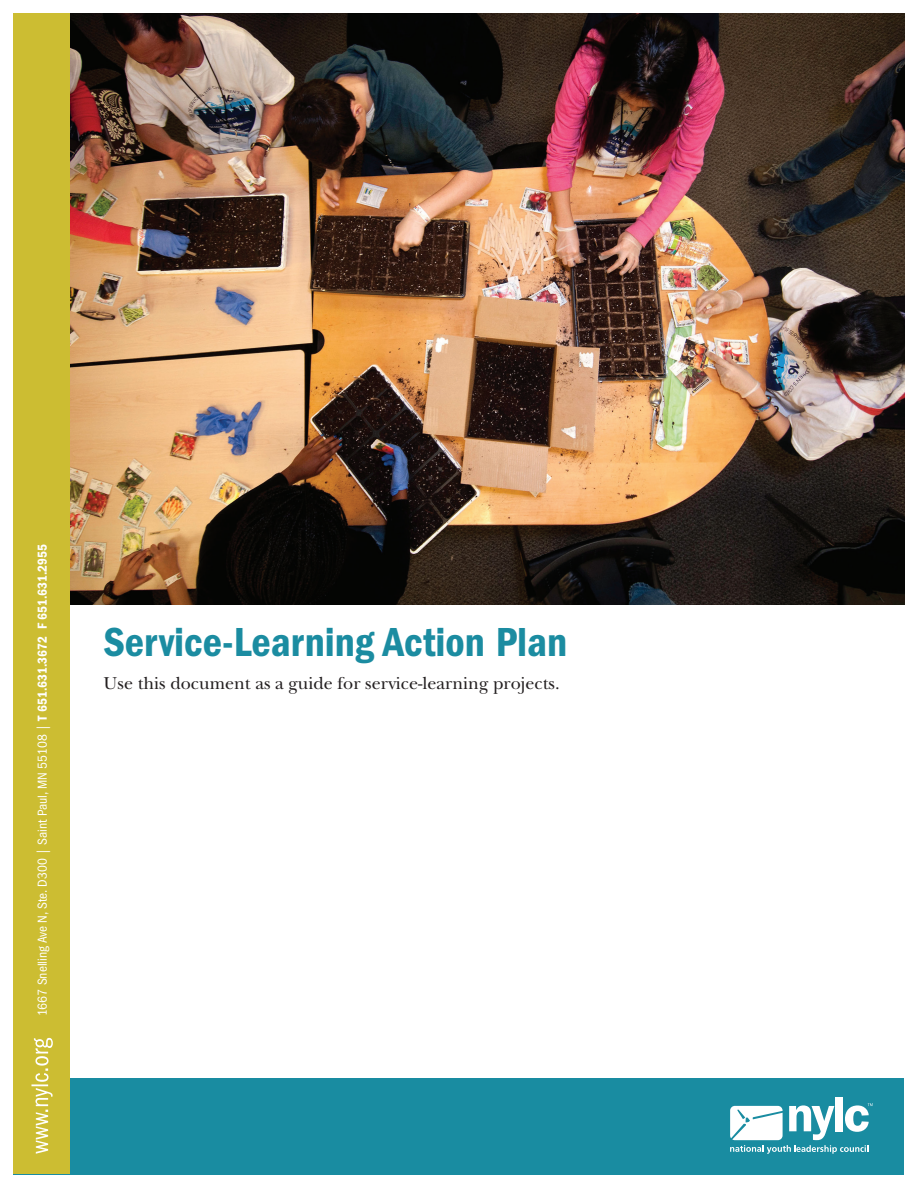
<style>
.page{position:relative;width:918px;height:1188px;background:#fff}
.page>*{position:absolute;margin:0;border:0;box-sizing:border-box;transform-origin:0 0}
.t1{font:42px "ITC Franklin Gothic Std Dm Cd";color:#1b8ca1}
.t2{font:18px "New Baskerville Std";color:#231f20}
.t3{font:condensed 13.5px "ITC Franklin Gothic Std";color:#fff}
.s1{font-family:"ITC Franklin Gothic Std Dm Cd";font-stretch:normal}
</style>
<div class="page">
<div style="left:14px;top:1078px;width:890px;height:96px;background:#198ca1"></div>
<img style="left:70px;top:14px;width:834px;height:591px">
<div style="left:14px;top:14px;width:56px;height:1160px;background:#ccbd32"></div>
<svg style="left:31px;top:1038px;width:22px;height:116px"></svg>
<div style="left:835px;top:1097px;width:8px;height:34px;background:#fff"></div>
<svg style="left:730px;top:1103px;width:143px;height:51px"></svg>
<p class="t3" style="left:35px;top:1016px;width:474px;rotate:-90deg">1667 Snelling Ave N, Ste. D300 | Saint Paul, MN 55108 | <span class="s1">T 651.631.3672 F 651.631.2955</span></p>
<h1 class="t1" style="left:104px;top:618px;width:465px">Service-Learning Action Plan</h1>
<h2 class="t2" style="left:104px;top:672px;width:458px">Use this document as a guide for service-learning projects.</h2>
</div>
